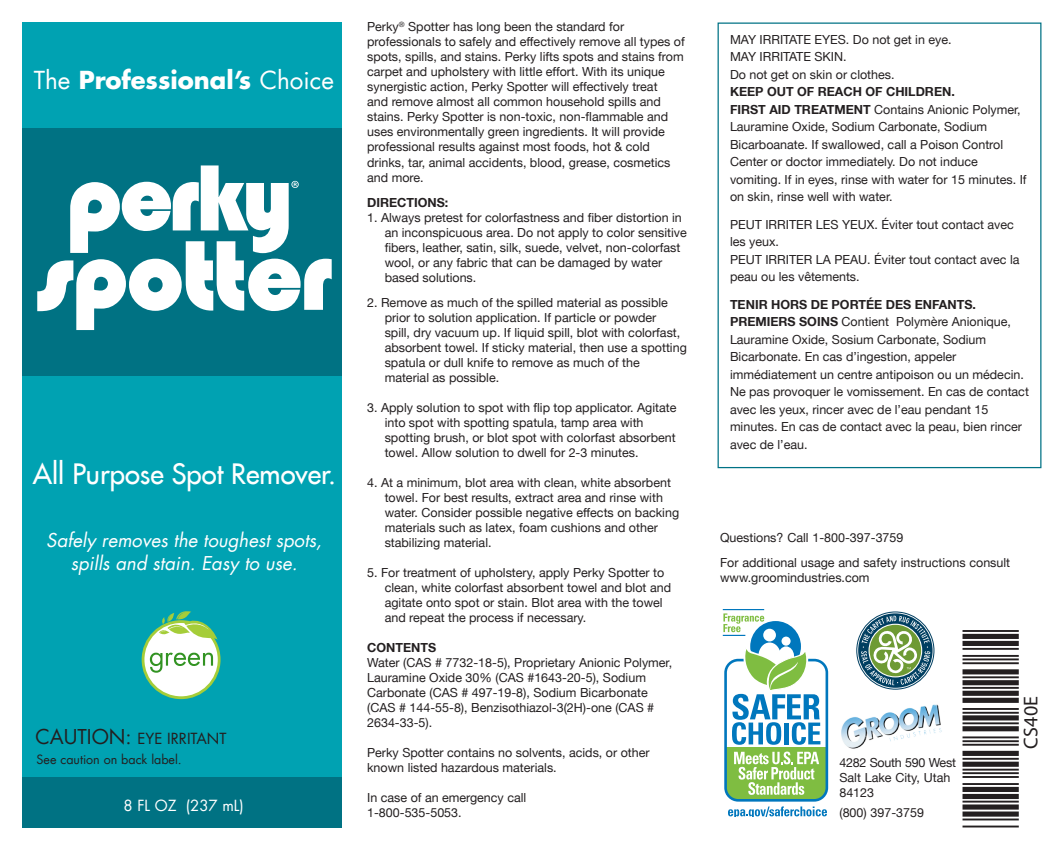
<style>
.page{position:relative;width:1064px;height:850px;background:#fff}
.page>*{position:absolute;margin:0;border:0;box-sizing:border-box;transform-origin:0 0}
.t1{font:75px "Free 3 of 9";letter-spacing:-.005em;color:#231f20}
.t2{font:27.5px "Futura LT";color:#fff}
.t3{font:700 24.25px "Futura LT";color:#fff}
.t4{font:20px "Myriad Pro";letter-spacing:.02em;color:#231f20}
.t5{font:italic 18.75px/22.2px "Futura LT";color:#fff;text-align:center}
.t6{font:15px "Futura LT";color:#231f20}
.t7{font:15px "Futura LT";color:#fff}
.t8{font:12.5px/15px "Helvetica Neue LT";color:#231f20}
.t9{font:700 12.5px "Helvetica Neue LT";color:#231f20}
.t10{font:12.5px "Futura LT";color:#231f20}
.t11{font:12.5px "Helvetica Neue LT";letter-spacing:-.02em;color:#231f20}
.s1{font-weight:400}
.s2{font-size:20px}
.s3{font-weight:700}
</style>
<div class="page">
<div style="left:856px;top:612px;width:78px;height:77px;border:1px solid #003f61;border-radius:50%"></div>
<svg style="left:858px;top:613px;width:74px;height:74px"></svg>
<svg style="left:861px;top:615px;width:69px;height:70px"></svg>
<div style="left:725px;top:747px;width:102px;height:37px;background:#7fbd41"></div>
<div style="left:724px;top:658px;width:104px;height:143px;border:3px solid #0077bd;border-radius:13px"></div>
<svg style="left:725px;top:751px;width:102px;height:48px"></svg>
<svg style="left:728px;top:806px;width:99px;height:10px"></svg>
<svg style="left:723px;top:613px;width:97px;height:131px"></svg>
<hr style="left:723px;top:609px;width:41px;height:1px;background:#0077bd">
<div style="left:22px;top:22px;width:320px;height:805px;background:#00a2b2"></div>
<div style="left:22px;top:128px;width:320px;height:247px;background:#007283"></div>
<div style="left:22px;top:777px;width:320px;height:50px;background:#007283"></div>
<svg style="left:37px;top:165px;width:295px;height:165px"></svg>
<svg style="left:141px;top:611px;width:80px;height:89px"></svg>
<img style="left:841px;top:704px;width:101px;height:45px">
<div style="left:717px;top:22px;width:324px;height:446px;border:1px solid #007285"></div>
<p class="t3" style="left:34px;top:64px;width:302px"><span class="s1">The</span> Professional’s <span class="s1">Choice</span></p>
<p class="t2" style="left:33px;top:456px;width:305px">All Purpose Spot Remover.</p>
<p class="t5" style="left:46px;top:529px;width:277px">Safely removes the toughest spots, spills and stain. Easy to use.</p>
<p class="t6" style="left:35px;top:729px;width:193px"><span class="s2">CAUTION:</span> EYE IRRITANT</p>
<p class="t10" style="left:37px;top:751px;width:147px">See caution on back label.</p>
<p class="t7" style="left:124px;top:795px;width:122px">8 FL OZ (237 mL)</p>
<p class="t8" style="left:367px;top:19px;width:319px">Perky<sup>®</sup> Spotter has long been the standard for professionals to safely and effectively remove all types of spots, spills, and stains. Perky lifts spots and stains from carpet and upholstery with little effort. With its unique synergistic action, Perky Spotter will effectively treat<br>and remove almost all common household spills and stains. Perky Spotter is non-toxic, non-flammable and uses environmentally green ingredients. It will provide professional results against most foods, hot &amp; cold drinks, tar, animal accidents, blood, grease, cosmetics and more.</p>
<p class="t9" style="left:367px;top:194px;width:83px">DIRECTIONS:</p>
<p class="t8" style="left:385px;top:209px;width:304px;text-indent:-18px">1. Always pretest for colorfastness and fiber distortion in an inconspicuous area. Do not apply to color sensitive fibers, leather, satin, silk, suede, velvet, non-colorfast wool, or any fabric that can be damaged by water based solutions.</p>
<p class="t8" style="left:385px;top:294px;width:304px;text-indent:-18px">2. Remove as much of the spilled material as possible prior to solution application. If particle or powder<br>spill, dry vacuum up. If liquid spill, blot with colorfast, absorbent towel. If sticky material, then use a spotting spatula or dull knife to remove as much of the material as possible.</p>
<p class="t8" style="left:385px;top:399px;width:293px;text-indent:-18px">3. Apply solution to spot with flip top applicator. Agitate into spot with spotting spatula, tamp area with spotting brush, or blot spot with colorfast absorbent towel. Allow solution to dwell for 2-3 minutes.</p>
<p class="t8" style="left:385px;top:474px;width:296px;text-indent:-18px">4. At a minimum, blot area with clean, white absorbent towel. For best results, extract area and rinse with water. Consider possible negative effects on backing materials such as latex, foam cushions and other stabilizing material.</p>
<p class="t8" style="left:385px;top:564px;width:288px;text-indent:-18px">5. For treatment of upholstery, apply Perky Spotter to clean, white colorfast absorbent towel and blot and agitate onto spot or stain. Blot area with the towel and repeat the process if necessary.</p>
<p class="t9" style="left:367px;top:639px;width:71px">CONTENTS</p>
<p class="t8" style="left:367px;top:654px;width:306px">Water (CAS # 7732-18-5), Proprietary Anionic Polymer, Lauramine Oxide 30% (CAS #1643-20-5), Sodium Carbonate (CAS # 497-19-8), Sodium Bicarbonate (CAS # 144-55-8), Benzisothiazol-3(2H)-one (CAS # 2634-33-5).</p>
<p class="t8" style="left:367px;top:744px;width:284px">Perky Spotter contains no solvents, acids, or other known listed hazardous materials.</p>
<p class="t8" style="left:367px;top:789px;width:161px">In case of an emergency call<br>1-800-535-5053.</p>
<p class="t8" style="left:730px;top:30px;width:223px;line-height:17.5px">MAY IRRITATE EYES. Do not get in eye.<br>MAY IRRITATE SKIN.</p>
<p class="t8" style="left:730px;top:67px;width:166px">Do not get on skin or clothes.</p>
<p class="t9" style="left:730px;top:84px;width:226px">KEEP OUT OF REACH OF CHILDREN.</p>
<p class="t8" style="left:730px;top:100px;width:298px;line-height:17.5px"><span class="s3">FIRST AID TREATMENT</span> Contains Anionic Polymer, Lauramine Oxide, Sodium Carbonate, Sodium Bicarboanate. If swallowed, call a Poison Control Center or doctor immediately. Do not induce vomiting. If in eyes, rinse with water for 15 minutes. If on skin, rinse well with water.</p>
<p class="t8" style="left:730px;top:215px;width:285px;line-height:17.5px">PEUT IRRITER LES YEUX. Éviter tout contact avec les yeux.</p>
<p class="t8" style="left:730px;top:250px;width:291px;line-height:17.5px">PEUT IRRITER LA PEAU. Éviter tout contact avec la peau ou les vêtements.</p>
<p class="t9" style="left:730px;top:297px;width:247px">TENIR HORS DE PORTÉE DES ENFANTS.</p>
<p class="t8" style="left:730px;top:313px;width:300px;line-height:17.5px"><span class="s3">PREMIERS SOINS</span> Contient Polymère Anionique, Lauramine Oxide, Sosium Carbonate, Sodium Bicarbonate. En cas d’ingestion, appeler immédiatement un centre antipoison ou un médecin.<br>Ne pas provoquer le vomissement. En cas de contact avec les yeux, rincer avec de l’eau pendant 15 minutes. En cas de contact avec la peau, bien rincer avec de l’eau.</p>
<p class="t8" style="left:720px;top:529px;width:185px">Questions? Call 1-800-397-3759</p>
<p class="t8" style="left:720px;top:555px;width:292px">For additional usage and safety instructions consult</p>
<p class="t8" style="left:720px;top:570px;width:151px">www.groomindustries.com</p>
<p class="t1" style="left:949px;top:827px;width:201px;rotate:-90deg">*CS40E*</p>
<p class="t4" style="left:1018px;top:749px;width:55px;rotate:-90deg">CS40E</p>
<p class="t11" style="left:839px;top:755px;width:118px">4282 South 590 West</p>
<p class="t8" style="left:839px;top:769px;width:113px">Salt Lake City, Utah<br>84123</p>
<p class="t8" style="left:839px;top:804px;width:86px">(800) 397-3759</p>
</div>
